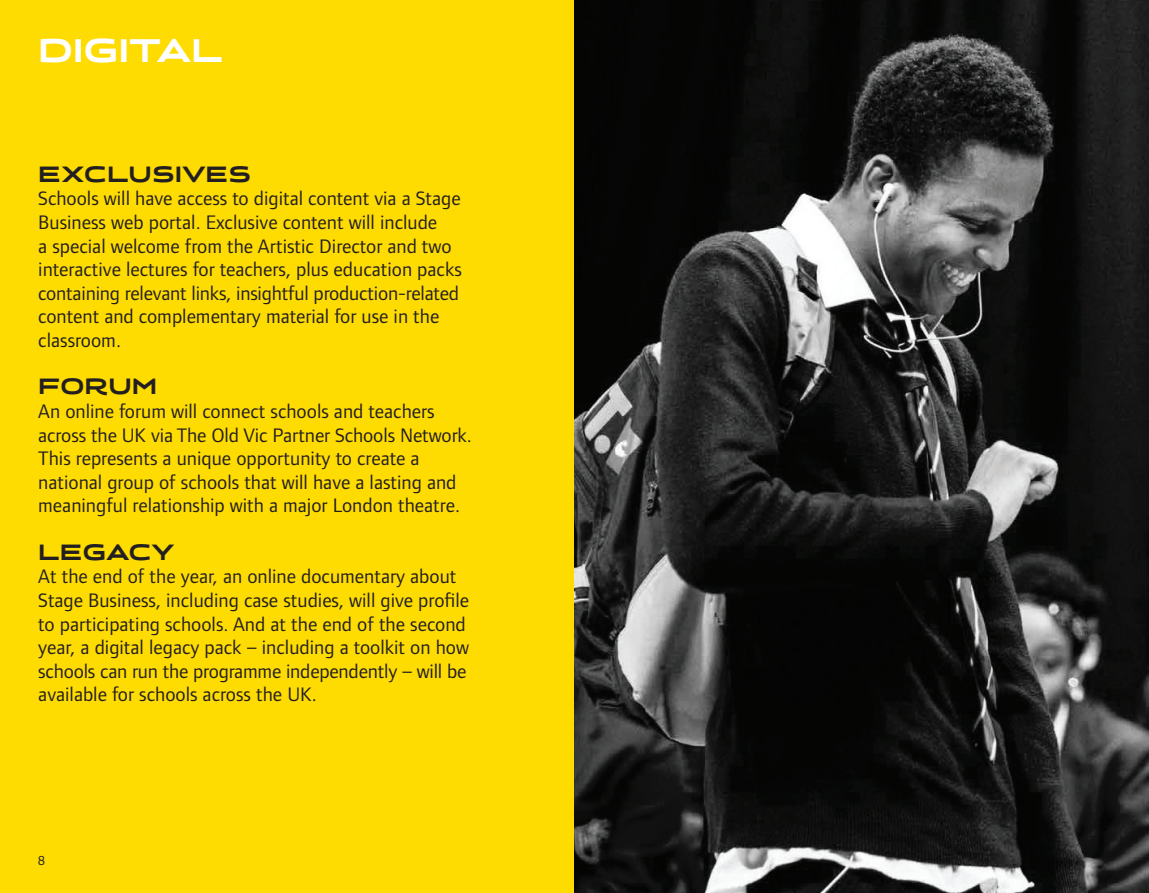
<style>
.page{position:relative;width:1149px;height:893px;background:#fff}
.page>*{position:absolute;margin:0;border:0;box-sizing:border-box;transform-origin:0 0}
.t1{font:38.25px "Spacey Brand";color:#fff}
.t2{font:25.88px "Spacey Brand";color:#231f20}
.t3{font:20.25px/23.6px "Foundry Form Sans";color:#231f20}
.t4{font:13.5px "Foundry Form Sans";color:#231f20}
</style>
<div class="page">
<div style="left:0;top:0;width:1148px;height:893px;background:#ffdc01"></div>
<img style="left:574px;top:0;width:574px;height:893px">
<p class="t1" style="left:38px;top:31px;width:186px">DIGITAL</p>
<p class="t2" style="left:38px;top:161px;width:214px">EXCLUSIVES</p>
<p class="t3" style="left:38px;top:186px;width:425px">Schools will have access to digital content via a Stage Business web portal. Exclusive content will include<br>a special welcome from the Artistic Director and two interactive lectures for teachers, plus education packs containing relevant links, insightful production-related content and complementary material for use in the classroom.</p>
<p class="t2" style="left:38px;top:374px;width:120px">FORUM</p>
<p class="t3" style="left:38px;top:399px;width:435px">An online forum will connect schools and teachers across the UK via The Old Vic Partner Schools Network.<br>This represents a unique opportunity to create a national group of schools that will have a lasting and meaningful relationship with a major London theatre.</p>
<p class="t2" style="left:38px;top:539px;width:138px">LEGACY</p>
<p class="t3" style="left:38px;top:564px;width:432px">At the end of the year, an online documentary about Stage Business, including case studies, will give profile to participating schools. And at the end of the second year, a digital legacy pack – including a toolkit on how schools can run the programme independently – will be available for schools across the UK.</p>
<p class="t4" style="left:38px;top:853px;width:8px">8</p>
</div>
